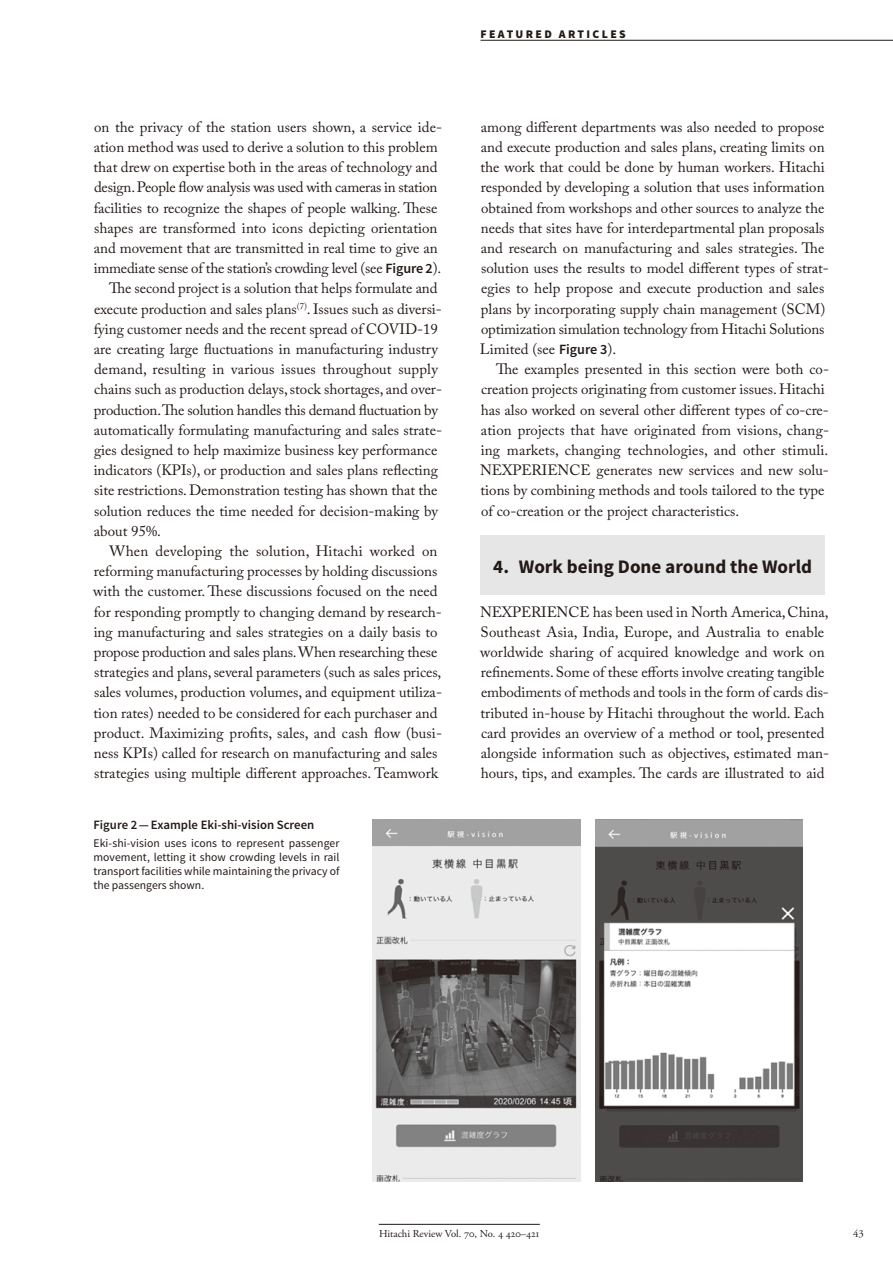
<style>
.page{position:relative;width:893px;height:1263px;background:#fff}
.page>*{position:absolute;margin:0;border:0;box-sizing:border-box;transform-origin:0 0}
.t1{font:700 19.2px "Source Sans Pro";color:#231916}
.t2{font:14.85px/20.2px "Adobe Caslon Pro";color:#231916}
.t3{font:600 12.75px "Source Sans Pro";color:#231916}
.t4{font:11.7px/13.8px "Source Sans Pro";color:#231916;text-align:justify}
.t5{font:900 11.7px "Source Sans Pro";letter-spacing:.2em;color:#231916}
.t6{font:10.65px "Adobe Garamond Pro";color:#231916}
.s1{font-family:"Source Sans Pro";font-weight:600;font-size:14.1px}
.s2{color:#fff}
</style>
<div class="page">
<hr style="left:379px;top:1224px;width:161px;height:1px;background:#231916">
<hr style="left:480px;top:40px;width:412px;height:1px;background:#231916">
<div style="left:480px;top:535px;width:345px;height:60px;background:#e6e6e7"></div>
<img style="left:372px;top:820px;width:209px;height:361px">
<img style="left:595px;top:820px;width:208px;height:361px">
<p class="t2" style="left:94px;top:118px;width:349px">on the privacy of the station users shown, a service ide-</p>
<p class="t2" style="left:94px;top:139px;width:345px">ation method was used to derive a solution to this problem</p>
<p class="t2" style="left:94px;top:159px;width:345px">that drew on expertise both in the areas of technology and</p>
<p class="t2" style="left:94px;top:179px;width:345px">design. People flow analysis was used with cameras in station</p>
<p class="t2" style="left:94px;top:199px;width:345px">facilities to recognize the shapes of people walking. These</p>
<p class="t2" style="left:94px;top:219px;width:345px">shapes are transformed into icons depicting orientation</p>
<p class="t2" style="left:94px;top:240px;width:345px">and movement that are transmitted in real time to give an</p>
<p class="t2" style="left:94px;top:260px;width:349px">immediate sense of the station’s crowding level (see <span class="s1">Figure 2</span>).</p>
<p class="t2" style="left:109px;top:280px;width:330px">The second project is a solution that helps formulate and</p>
<p class="t2" style="left:94px;top:300px;width:349px">execute production and sales plans<sup>(7)</sup>. Issues such as diversi-</p>
<p class="t2" style="left:94px;top:320px;width:346px">fying customer needs and the recent spread of COVID-19</p>
<p class="t2" style="left:94px;top:341px;width:345px">are creating large fluctuations in manufacturing industry</p>
<p class="t2" style="left:94px;top:361px;width:345px">demand, resulting in various issues throughout supply</p>
<p class="t2" style="left:94px;top:381px;width:349px">chains such as production delays, stock shortages, and over-</p>
<p class="t2" style="left:94px;top:401px;width:345px">production. The solution handles this demand fluctuation by</p>
<p class="t2" style="left:94px;top:421px;width:350px">automatically formulating manufacturing and sales strate-</p>
<p class="t2" style="left:94px;top:442px;width:345px">gies designed to help maximize business key performance</p>
<p class="t2" style="left:94px;top:462px;width:346px">indicators (KPIs), or production and sales plans reflecting</p>
<p class="t2" style="left:94px;top:482px;width:345px">site restrictions. Demonstration testing has shown that the</p>
<p class="t2" style="left:94px;top:502px;width:345px">solution reduces the time needed for decision-making by</p>
<p class="t2" style="left:94px;top:522px;width:69px">about 95%.</p>
<p class="t2" style="left:109px;top:543px;width:330px">When developing the solution, Hitachi worked on</p>
<p class="t2" style="left:94px;top:563px;width:345px">reforming manufacturing processes by holding discussions</p>
<p class="t2" style="left:93px;top:583px;width:346px">with the customer. These discussions focused on the need</p>
<p class="t2" style="left:94px;top:603px;width:350px">for responding promptly to changing demand by research-</p>
<p class="t2" style="left:94px;top:623px;width:345px">ing manufacturing and sales strategies on a daily basis to</p>
<p class="t2" style="left:94px;top:644px;width:345px">propose production and sales plans. When researching these</p>
<p class="t2" style="left:94px;top:664px;width:349px">strategies and plans, several parameters (such as sales prices,</p>
<p class="t2" style="left:94px;top:684px;width:349px">sales volumes, production volumes, and equipment utiliza-</p>
<p class="t2" style="left:94px;top:704px;width:345px">tion rates) needed to be considered for each purchaser and</p>
<p class="t2" style="left:94px;top:724px;width:350px">product. Maximizing profits, sales, and cash flow (busi-</p>
<p class="t2" style="left:94px;top:745px;width:345px">ness KPIs) called for research on manufacturing and sales</p>
<p class="t2" style="left:94px;top:765px;width:345px">strategies using multiple different approaches. Teamwork</p>
<p class="t3" style="left:94px;top:820px;width:222px">Figure 2 — Example Eki-shi-vision Screen</p>
<p class="t4" style="left:94px;top:838px;width:247px">Eki-shi-vision uses icons to represent passenger movement, letting it show crowding levels in rail transport facilities while maintaining the privacy of the passengers shown.</p>
<p class="t5" style="left:480px;top:27px;width:147px">FEATURED ARTICLES</p>
<p class="t2" style="left:480px;top:118px;width:350px">among different departments was also needed to propose and execute production and sales plans, creating limits on the work that could be done by human workers. Hitachi responded by developing a solution that uses information obtained from workshops and other sources to analyze the needs that sites have for interdepartmental plan proposals and research on manufacturing and sales strategies. The solution uses the results to model different types of strat&shy;egies to help propose and execute production and sales plans by incorporating supply chain management (SCM) optimization simulation technology from Hitachi Solutions Limited (see <span class="s1">Figure 3</span>).</p>
<p class="t2" style="left:480px;top:361px;width:350px;text-indent:16px">The examples presented in this section were both co&shy;creation projects originating from customer issues. Hitachi has also worked on several other different types of co-cre&shy;ation projects that have originated from visions, chang&shy;ing markets, changing technologies, and other stimuli.<br>NEXPERIENCE generates new services and new solu&shy;tions by combining methods and tools tailored to the type of co-creation or the project characteristics.</p>
<p class="t1" style="left:493px;top:560px;width:320px">4. Work being Done around the World</p>
<p class="t2" style="left:480px;top:603px;width:350px">NEXPERIENCE has been used in North America, China, Southeast Asia, India, Europe, and Australia to enable worldwide sharing of acquired knowledge and work on refinements. Some of these efforts involve creating tangible embodiments of methods and tools in the form of cards dis&shy;tributed in-house by Hitachi throughout the world. Each card provides an overview of a method or tool, presented alongside information such as objectives, estimated man&shy;hours, tips, and examples. The cards are illustrated to aid</p>
<p class="t6" style="left:379px;top:1228px;width:162px">Hitachi Review Vol. 70, No. 4 420–421</p>
<p class="t6" style="left:853px;top:1228px;width:15px">43<span class="s2">.</span></p>
</div>
